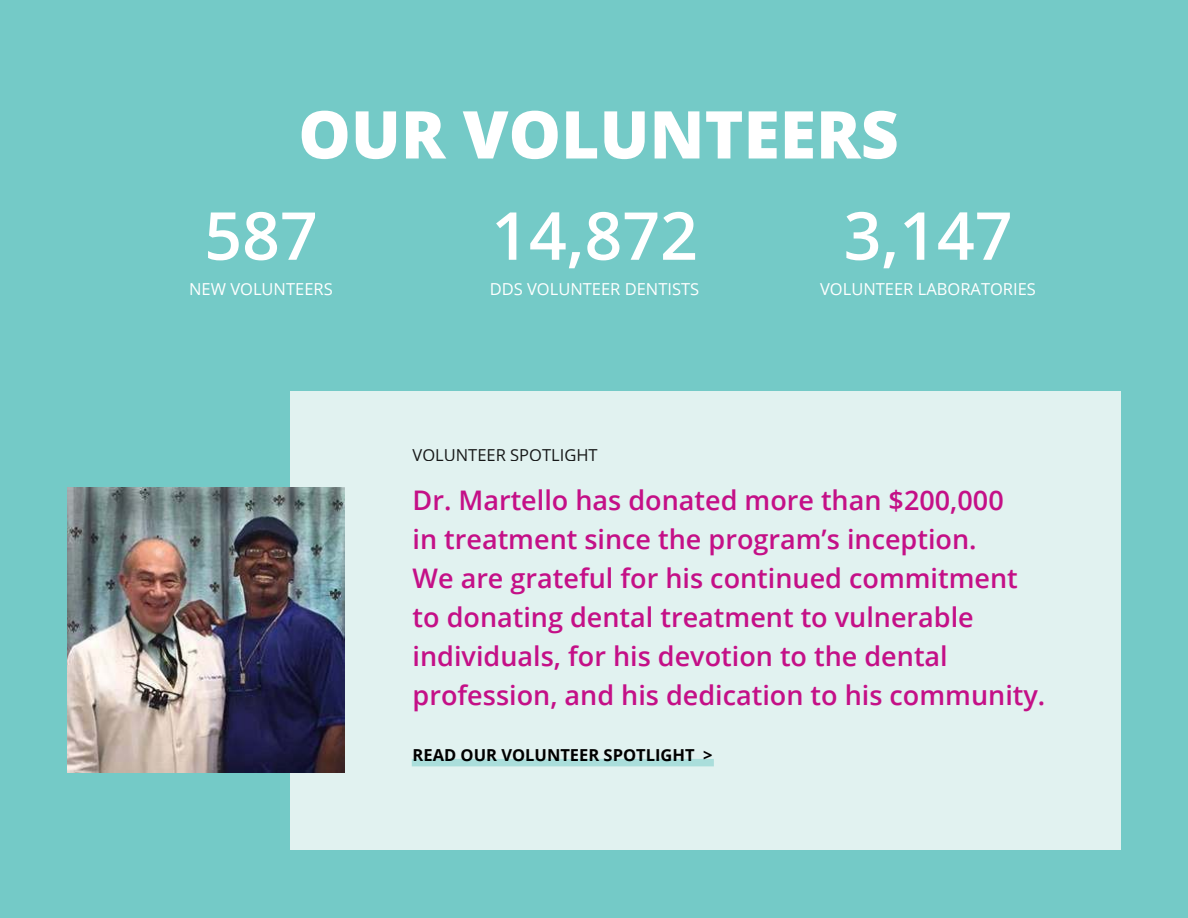
<style>
.page{position:relative;width:1188px;height:918px;background:#74cac7}
.page>*{position:absolute;margin:0;border:0;box-sizing:border-box;transform-origin:0 0}
.t1{font:600 66.3px "Open Sans";color:#fff}
.t2{font:800 66px "Open Sans";color:#fff}
.t3{font:600 27px/39px "Open Sans";color:#c41087}
.t4{font:16.5px "Open Sans";color:#fff}
.t5{font:700 16.5px "Open Sans";color:#000}
.t6{font:16.5px "Open Sans";color:#000}
</style>
<div class="page">
<div style="left:290px;top:391px;width:831px;height:459px;background:#e1f2f0"></div>
<img style="left:68px;top:487px;width:276px;height:285px">
<div style="left:412px;top:759px;width:302px;height:7px;background:#aadedb"></div>
<h2 class="t2" style="left:298px;top:110px;width:602px">OUR VOLUNTEERS</h2>
<h1 class="t1" style="left:204px;top:209px;width:115px">587</h1>
<h1 class="t1" style="left:491px;top:209px;width:208px">14,872</h1>
<h1 class="t1" style="left:844px;top:209px;width:170px">3,147</h1>
<p class="t4" style="left:189px;top:283px;width:145px">NEW VOLUNTEERS</p>
<p class="t4" style="left:490px;top:283px;width:211px">DDS VOLUNTEER DENTISTS</p>
<p class="t4" style="left:820px;top:283px;width:217px">VOLUNTEER LABORATORIES</p>
<p class="t6" style="left:413px;top:445px;width:187px">VOLUNTEER SPOTLIGHT</p>
<p class="t3" style="left:413px;top:484px;width:634px">Dr. Martello has donated more than $200,000<br>in treatment since the program’s inception.<br>We are grateful for his continued commitment to donating dental treatment to vulnerable individuals, for his devotion to the dental profession, and his dedication to his community.</p>
<p class="t5" style="left:413px;top:749px;width:302px">READ OUR VOLUNTEER SPOTLIGHT &gt;</p>
</div>
